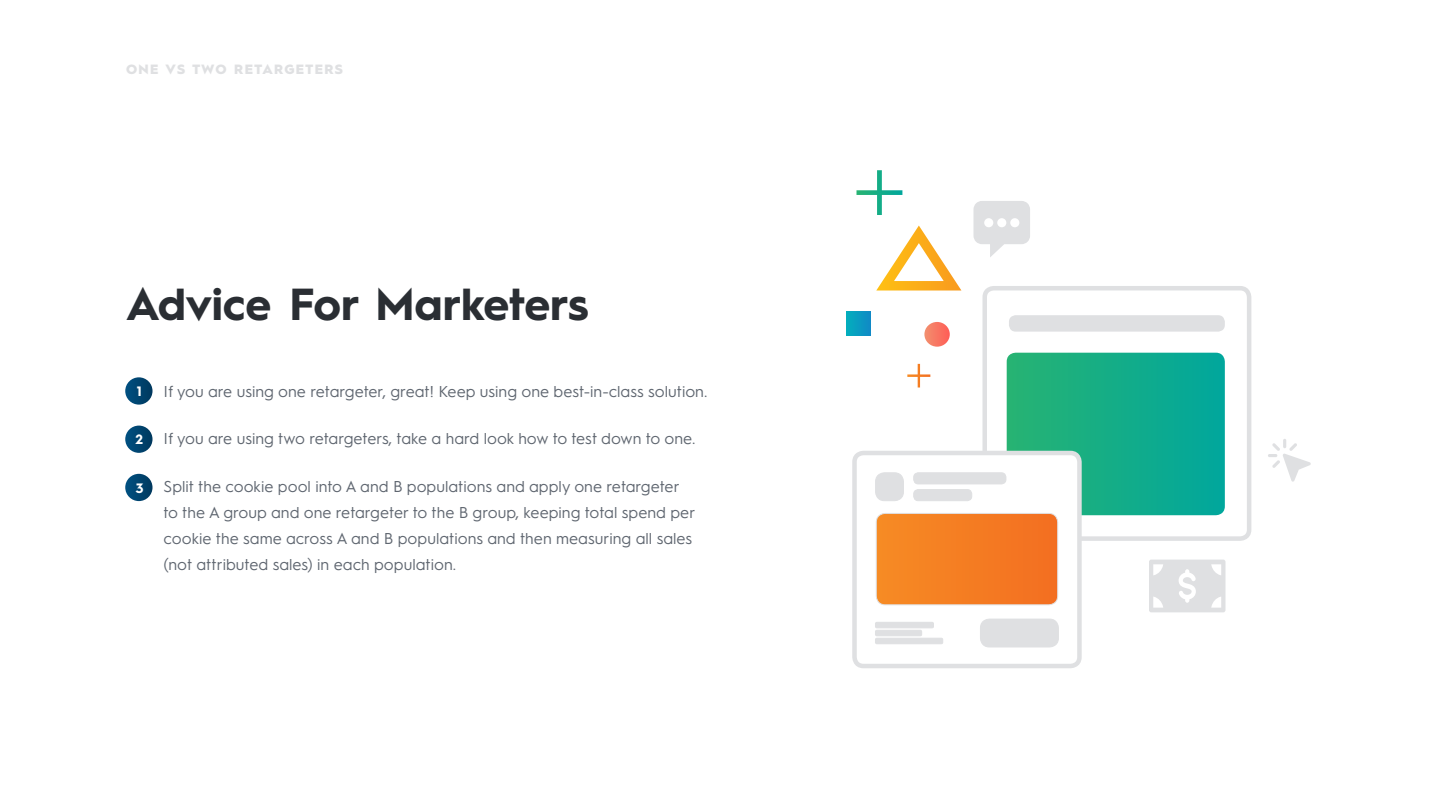
<style>
.page{position:relative;width:1440px;height:810px;background:#fff}
.page>*{position:absolute;margin:0;border:0;box-sizing:border-box;transform-origin:0 0}
.t1{font:700 45px "Hurme Geometric Sans 1";color:#2a2e33}
.t2{font:15.75px/26.2px "Hurme Geometric Sans 1";color:#5f6670}
.t3{font:700 13.65px "Hurme Geometric Sans 1";color:#fff}
.t4{font:900 13.5px "Hurme Geometric Sans 1";letter-spacing:.1em;color:#dfe0e2}
</style>
<div class="page">
<svg style="left:125px;top:377px;width:28px;height:28px"></svg>
<svg style="left:125px;top:426px;width:28px;height:27px"></svg>
<svg style="left:125px;top:474px;width:28px;height:27px"></svg>
<div style="left:982px;top:286px;width:269px;height:255px;border:4px solid #dfe0e2;border-radius:9px"></div>
<div style="left:1009px;top:315px;width:216px;height:17px;background:#dfe0e2;border-radius:7px"></div>
<div style="left:852px;top:451px;width:230px;height:217px;border:4px solid #dfe0e2;border-radius:9px"></div>
<div style="left:875px;top:472px;width:29px;height:29px;border:1px solid #dfe0e2;border-radius:9px"></div>
<div style="left:980px;top:619px;width:78px;height:28px;background:#dfe0e2;border-radius:9px"></div>
<div style="left:980px;top:619px;width:79px;height:28px;border:1px solid #dfe0e2;border-radius:9px"></div>
<div style="left:875px;top:622px;width:58px;height:6px;background:#dfe0e2;border-radius:2px"></div>
<div style="left:875px;top:622px;width:59px;height:6px;border:1px solid #dfe0e2;border-radius:2px"></div>
<div style="left:875px;top:630px;width:47px;height:6px;background:#dfe0e2;border-radius:2px"></div>
<div style="left:875px;top:630px;width:47px;height:6px;border:1px solid #dfe0e2;border-radius:2px"></div>
<div style="left:875px;top:638px;width:68px;height:6px;background:#dfe0e2;border-radius:2px"></div>
<div style="left:875px;top:638px;width:68px;height:6px;border:1px solid #dfe0e2;border-radius:2px"></div>
<svg style="left:974px;top:201px;width:56px;height:56px"></svg>
<svg style="left:1268px;top:439px;width:43px;height:43px"></svg>
<svg style="left:876px;top:226px;width:85px;height:65px"></svg>
<svg style="left:856px;top:170px;width:46px;height:45px"></svg>
<div style="left:846px;top:312px;width:24px;height:23px;background:linear-gradient(to right,#03aebd,#0f8cc5)"></div>
<svg style="left:876px;top:353px;width:350px;height:259px"></svg>
<svg style="left:924px;top:322px;width:26px;height:25px"></svg>
<p class="t4" style="left:126px;top:60px;width:218px">ONE VS TWO RETARGETERS</p>
<h1 class="t1" style="left:126px;top:272px;width:464px">Advice For Marketers</h1>
<p class="t3" style="left:137px;top:382px;width:6px">1</p>
<p class="t3" style="left:136px;top:430px;width:9px">2</p>
<p class="t3" style="left:136px;top:478px;width:9px">3</p>
<p class="t2" style="left:164px;top:377px;width:545px">If you are using one retargeter, great! Keep using one best-in-class solution.</p>
<p class="t2" style="left:164px;top:425px;width:533px">If you are using two retargeters, take a hard look how to test down to one.</p>
<p class="t2" style="left:164px;top:472px;width:533px">Split the cookie pool into A and B populations and apply one retargeter to the A group and one retargeter to the B group, keeping total spend per cookie the same across A and B populations and then measuring all sales (not attributed sales) in each population.</p>
</div>
